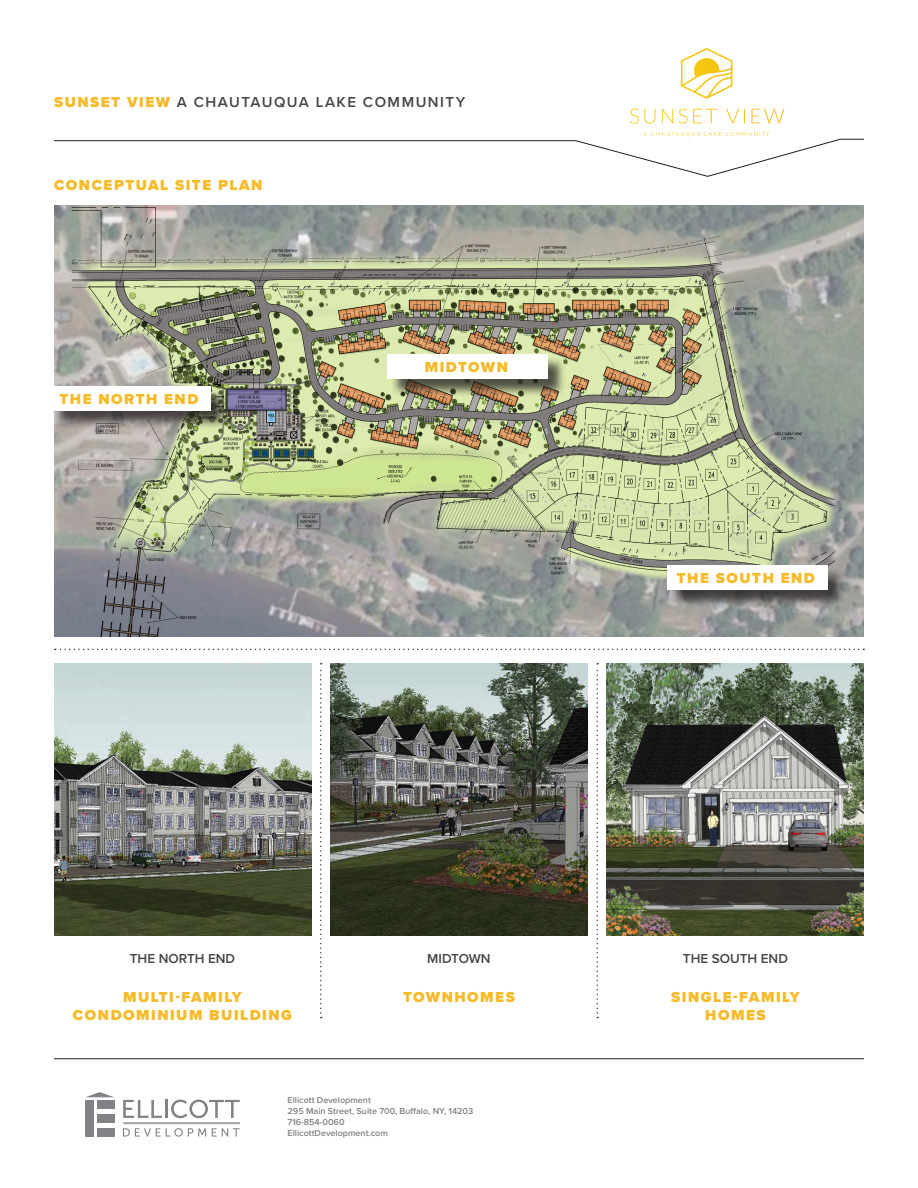
<style>
.page{position:relative;width:918px;height:1188px;background:#fff}
.page>*{position:absolute;margin:0;border:0;box-sizing:border-box;transform-origin:0 0}
.t1{font:900 15px "Proxima Nova";letter-spacing:.1em;color:#f5bb2b}
.t2{font:600 15px "Proxima Nova";letter-spacing:.1em;color:#444748}
.t3{font:600 13.5px "Proxima Nova";color:#444748}
.t4{font:600 9px "Proxima Nova";color:#808285}
.s1{font-weight:900;color:#f5bb2b}
</style>
<div class="page">
<img style="left:54px;top:206px;width:810px;height:430px">
<img style="left:54px;top:663px;width:257px;height:273px">
<img style="left:330px;top:663px;width:258px;height:273px">
<img style="left:607px;top:663px;width:257px;height:273px">
<svg style="left:596px;top:663px;width:2px;height:355px"></svg>
<svg style="left:320px;top:663px;width:2px;height:355px"></svg>
<svg style="left:55px;top:649px;width:809px;height:1px"></svg>
<svg style="left:54px;top:138px;width:810px;height:39px"></svg>
<hr style="left:54px;top:1058px;width:810px;height:1px;background:#231f20">
<div style="left:85px;top:1100px;width:8px;height:37px;background:#808285"></div>
<div style="left:97px;top:1100px;width:18px;height:8px;background:#808285"></div>
<div style="left:97px;top:1128px;width:18px;height:9px;background:#808285"></div>
<div style="left:97px;top:1115px;width:18px;height:8px;background:#808285"></div>
<svg style="left:86px;top:1092px;width:27px;height:5px"></svg>
<svg style="left:123px;top:1100px;width:117px;height:18px"></svg>
<svg style="left:123px;top:1128px;width:83px;height:9px"></svg>
<svg style="left:212px;top:1128px;width:28px;height:9px"></svg>
<hr style="left:123px;top:1122px;width:117px;height:2px;background:#a8a9ad">
<svg style="left:679px;top:48px;width:53px;height:76px"></svg>
<div style="left:53px;top:389px;width:176px;height:41px;background:#231f20;opacity:.75"></div>
<div style="left:50px;top:386px;width:160px;height:25px;background:#fff"></div>
<div style="left:390px;top:356px;width:177px;height:42px;background:#231f20;opacity:.75"></div>
<div style="left:388px;top:354px;width:160px;height:25px;background:#fff"></div>
<div style="left:670px;top:568px;width:176px;height:41px;background:#231f20;opacity:.75"></div>
<div style="left:667px;top:565px;width:160px;height:25px;background:#fff"></div>
<p class="t2" style="left:54px;top:91px;width:413px"><span class="s1">SUNSET VIEW</span> A CHAUTAUQUA LAKE COMMUNITY</p>
<p class="t1" style="left:54px;top:173px;width:210px">CONCEPTUAL SITE PLAN</p>
<p class="t1" style="left:59px;top:388px;width:140px">THE NORTH END</p>
<p class="t1" style="left:425px;top:356px;width:85px">MIDTOWN</p>
<p class="t3" style="left:130px;top:948px;width:107px">THE NORTH END</p>
<p class="t1" style="left:123px;top:986px;width:120px">MULTI-FAMILY</p>
<p class="t1" style="left:73px;top:1004px;width:221px">CONDOMINIUM BUILDING</p>
<p class="t3" style="left:427px;top:948px;width:65px">MIDTOWN</p>
<p class="t1" style="left:403px;top:986px;width:113px">TOWNHOMES</p>
<p class="t4" style="left:288px;top:1094px;width:85px">Ellicott Development</p>
<p class="t4" style="left:288px;top:1104px;width:187px">295 Main Street, Suite 700, Buffalo, NY, 14203</p>
<p class="t4" style="left:288px;top:1115px;width:59px">716-854-0060</p>
<p class="t4" style="left:288px;top:1126px;width:102px">EllicottDevelopment.com</p>
<p class="t1" style="left:677px;top:567px;width:140px">THE SOUTH END</p>
<p class="t3" style="left:683px;top:948px;width:106px">THE SOUTH END</p>
<p class="t1" style="left:671px;top:986px;width:130px">SINGLE-FAMILY</p>
<p class="t1" style="left:705px;top:1004px;width:62px">HOMES</p>
</div>
